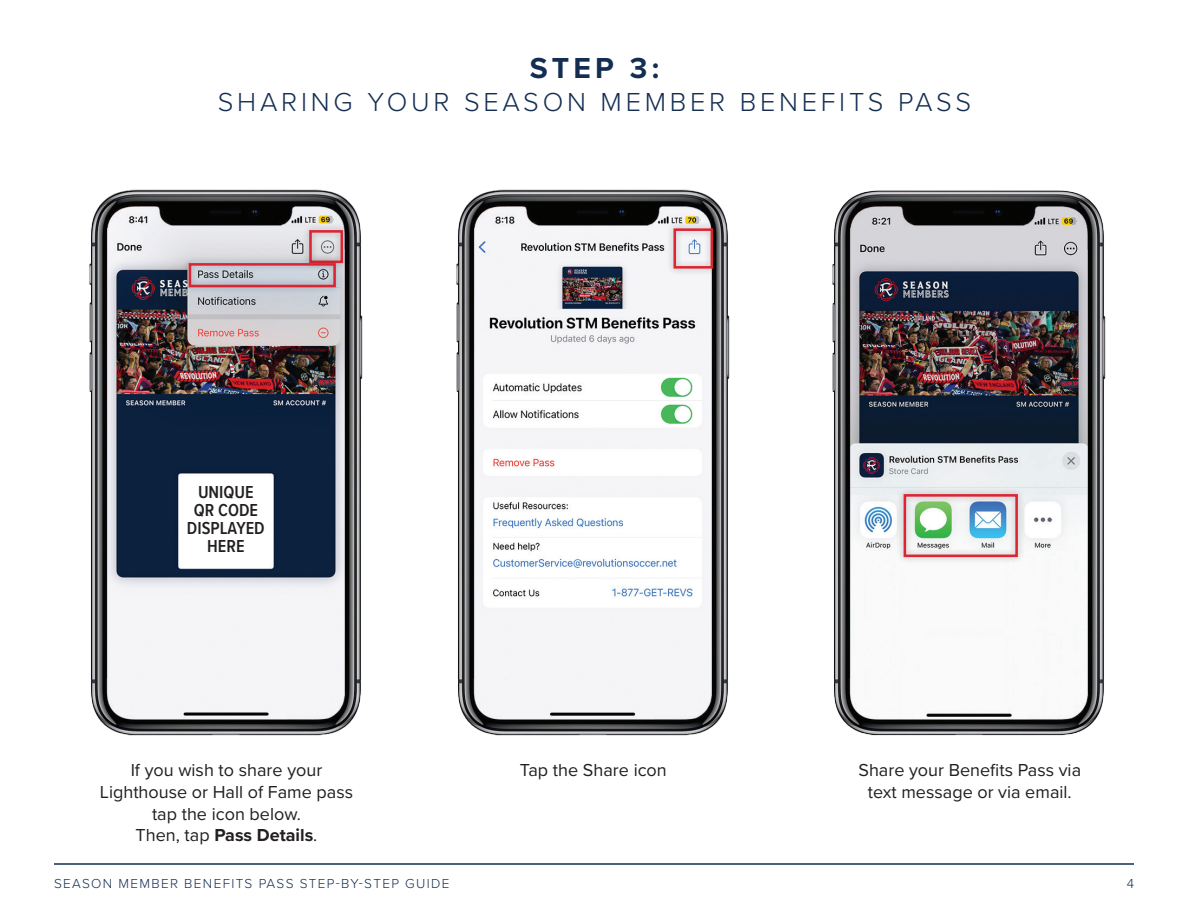
<style>
.page{position:relative;width:1188px;height:918px;background:#fff}
.page>*{position:absolute;margin:0;border:0;box-sizing:border-box;transform-origin:0 0}
.t1{font:700 30px "Proxima Nova";color:#142e52}
.t2{font:300 27px "Proxima Nova";letter-spacing:.14em;color:#142e52}
.t3{font:18px/21.6px "Proxima Nova";color:#231f20;text-align:center}
.t4{font:600 18px/18px "Proxima Nova Cond";color:#231f20;text-align:center}
.t5{font:300 13.5px "Proxima Nova";letter-spacing:.1em;color:#142e52}
.s1{font-weight:700}
</style>
<div class="page">
<hr style="left:54px;top:863px;width:1080px;height:2px;background:#142e52">
<img style="left:89px;top:189px;width:274px;height:547px">
<div style="left:302px;top:223px;width:48px;height:47px;background:#231f20;opacity:.37"></div>
<div style="left:309px;top:230px;width:34px;height:33px;border:3px solid #dc2533"></div>
<img style="left:456px;top:189px;width:274px;height:547px">
<div style="left:666px;top:221px;width:54px;height:55px;background:#231f20;opacity:.37"></div>
<div style="left:673px;top:228px;width:40px;height:41px;border:3px solid #dc2533"></div>
<div style="left:181px;top:477px;width:89px;height:88px;background:#fff"></div>
<img style="left:832px;top:190px;width:274px;height:546px">
<div style="left:181px;top:256px;width:162px;height:39px;background:#231f20;opacity:.37"></div>
<div style="left:189px;top:263px;width:147px;height:24px;border:3px solid #dc2533"></div>
<div style="left:896px;top:487px;width:129px;height:77px;background:#231f20;opacity:.37"></div>
<div style="left:904px;top:494px;width:114px;height:63px;border:3px solid #dc2533"></div>
<h1 class="t1" style="left:530px;top:45px;width:131px">STEP 3:</h1>
<h2 class="t2" style="left:218px;top:82px;width:755px">SHARING YOUR SEASON MEMBER BENEFITS PASS</h2>
<p class="t4" style="left:187px;top:483px;width:79px">UNIQUE<br>QR CODE<br>DISPLAYED<br>HERE</p>
<p class="t3" style="left:100px;top:759px;width:255px">If you wish to share your<br>Lighthouse or Hall of Fame pass tap the icon below.<br>Then, tap <span class="s1">Pass Details</span>.</p>
<p class="t3" style="left:520px;top:759px;width:148px">Tap the Share icon</p>
<p class="t3" style="left:858px;top:759px;width:224px">Share your Benefits Pass via text message or via email.</p>
<p class="t5" style="left:54px;top:874px;width:397px">SEASON MEMBER BENEFITS PASS STEP-BY-STEP GUIDE</p>
<p class="t5" style="left:1127px;top:874px;width:9px">4</p>
</div>
